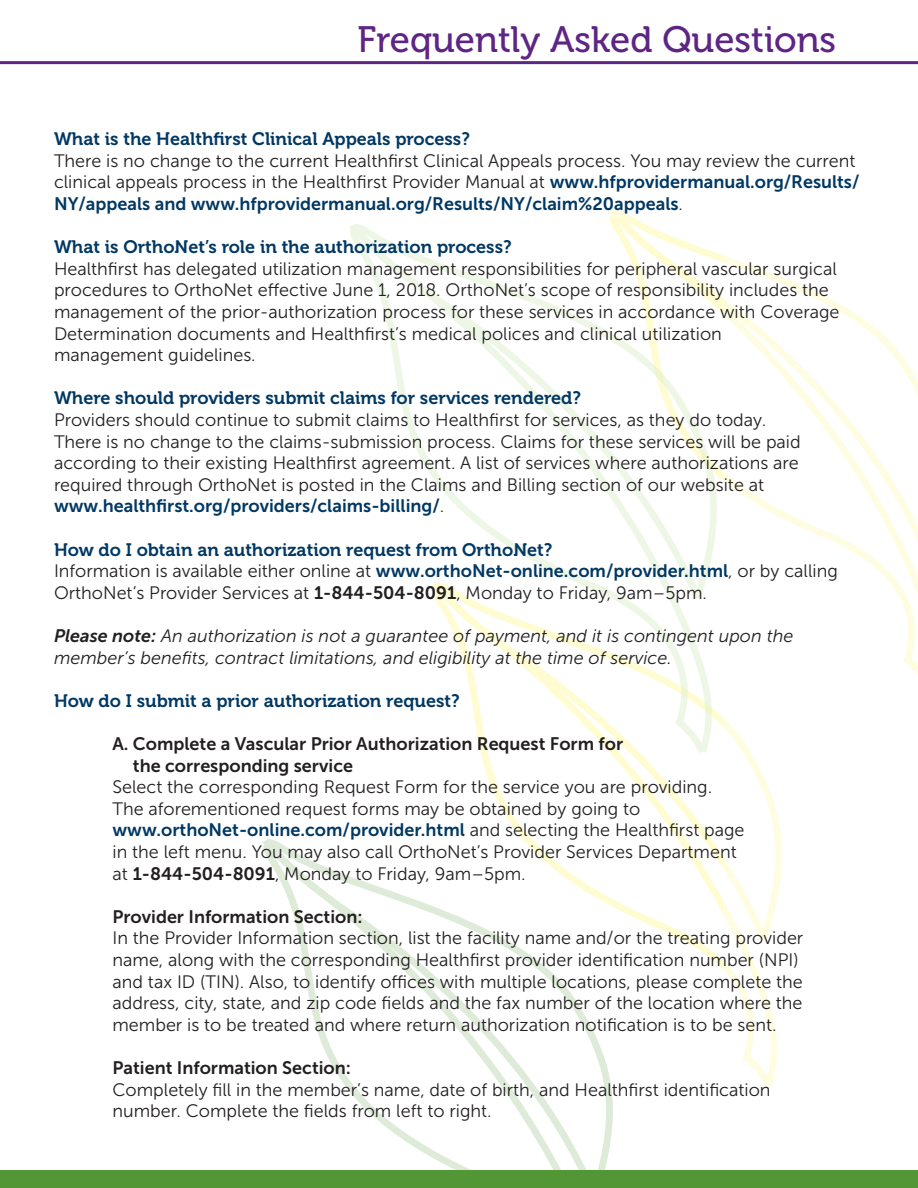
<style>
.page{position:relative;width:918px;height:1188px;background:#fff}
.page>*{position:absolute;margin:0;border:0;box-sizing:border-box;transform-origin:0 0}
.t1{font:36.6px "Museo 500";color:#5e2584}
.t2{font:18px/21.6px "Museo Sans 300";color:#231f20}
.t3{font:18px "Museo 700";color:#003863}
.t4{font:18px "Museo Sans 700";color:#003863}
.t5{font:italic 18px/21.6px "Museo Sans 300";color:#231f20}
.t6{font:18px/21.6px "Museo Sans 700";color:#231f20}
.s1{font-family:"Museo Sans 700";color:#003863}
.s2{font-family:"Museo Sans 300";color:#231f20}
.s3{font-family:"Museo Sans 700"}
</style>
<div class="page">
<svg style="left:481px;top:712px;width:301px;height:374px"></svg>
<svg style="left:262px;top:838px;width:351px;height:333px"></svg>
<svg style="left:608px;top:208px;width:310px;height:467px"></svg>
<svg style="left:349px;top:223px;width:368px;height:530px"></svg>
<div style="left:0;top:1171px;width:918px;height:17px;background:#529635"></div>
<hr style="left:0;top:61px;width:918px;height:3px;background:#5e2584">
<h1 class="t1" style="left:358px;top:19px;width:480px">Frequently Asked Questions</h1>
<p class="t3" style="left:54px;top:129px;width:417px">What is the Healthfirst Clinical Appeals process?</p>
<p class="t2" style="left:54px;top:150px;width:807px">There is no change to the current Healthfirst Clinical Appeals process. You may review the current clinical appeals process in the Healthfirst Provider Manual at <span class="s1">www.hfprovidermanual.org/Results/</span></p>
<p class="t4" style="left:54px;top:194px;width:631px">NY/appeals and www.hfprovidermanual.org/Results/NY/claim%20appeals<span class="s2">.</span></p>
<p class="t3" style="left:54px;top:237px;width:459px">What is OrthoNet’s role in the authorization process?</p>
<p class="t2" style="left:54px;top:258px;width:787px">Healthfirst has delegated utilization management responsibilities for peripheral vascular surgical procedures to OrthoNet effective June 1, 2018. OrthoNet’s scope of responsibility includes the management of the prior-authorization process for these services in accordance with Coverage Determination documents and Healthfirst’s medical polices and clinical utilization<br>management guidelines.</p>
<p class="t3" style="left:54px;top:388px;width:528px">Where should providers submit claims for services rendered?</p>
<p class="t2" style="left:54px;top:409px;width:748px">Providers should continue to submit claims to Healthfirst for services, as they do today.<br>There is no change to the claims-submission process. Claims for these services will be paid according to their existing Healthfirst agreement. A list of services where authorizations are required through OrthoNet is posted in the Claims and Billing section of our website at</p>
<p class="t4" style="left:54px;top:496px;width:392px">www.healthfirst.org/providers/claims-billing/<span class="s2">.</span></p>
<p class="t3" style="left:54px;top:539px;width:500px">How do I obtain an authorization request from OrthoNet?</p>
<p class="t2" style="left:54px;top:560px;width:785px">Information is available either online at <span class="s1">www.orthoNet-online.com/provider.html</span>, or by calling<br>OrthoNet’s Provider Services at <span class="s3">1-844-504-8091</span>, Monday to Friday, 9am–5pm.</p>
<p class="t5" style="left:54px;top:625px;width:741px"><span class="s3">Please note:</span> An authorization is not a guarantee of payment, and it is contingent upon the member’s benefits, contract limitations, and eligibility at the time of service.</p>
<p class="t3" style="left:54px;top:691px;width:407px">How do I submit a prior authorization request?</p>
<p class="t6" style="left:133px;top:733px;width:492px;text-indent:-20px">A. Complete a Vascular Prior Authorization Request Form for the corresponding service</p>
<p class="t2" style="left:112px;top:776px;width:601px">Select the corresponding Request Form for the service you are providing.<br>The aforementioned request forms may be obtained by going to</p>
<p class="t4" style="left:112px;top:820px;width:634px">www.orthoNet-online.com/provider.html <span class="s2">and selecting the Healthfirst page</span></p>
<p class="t2" style="left:112px;top:841px;width:626px">in the left menu. You may also call OrthoNet’s Provider Services Department at <span class="s3">1-844-504-8091</span>, Monday to Friday, 9am–5pm.</p>
<p class="t6" style="left:112px;top:906px;width:252px">Provider Information Section:</p>
<p class="t2" style="left:112px;top:928px;width:692px">In the Provider Information section, list the facility name and/or the treating provider name, along with the corresponding Healthfirst provider identification number (NPI) and tax ID (TIN). Also, to identify offices with multiple locations, please complete the address, city, state, and zip code fields and the fax number of the location where the member is to be treated and where return authorization notification is to be sent.</p>
<p class="t6" style="left:112px;top:1057px;width:240px">Patient Information Section:</p>
<p class="t2" style="left:112px;top:1079px;width:660px">Completely fill in the member’s name, date of birth, and Healthfirst identification number. Complete the fields from left to right.</p>
</div>
